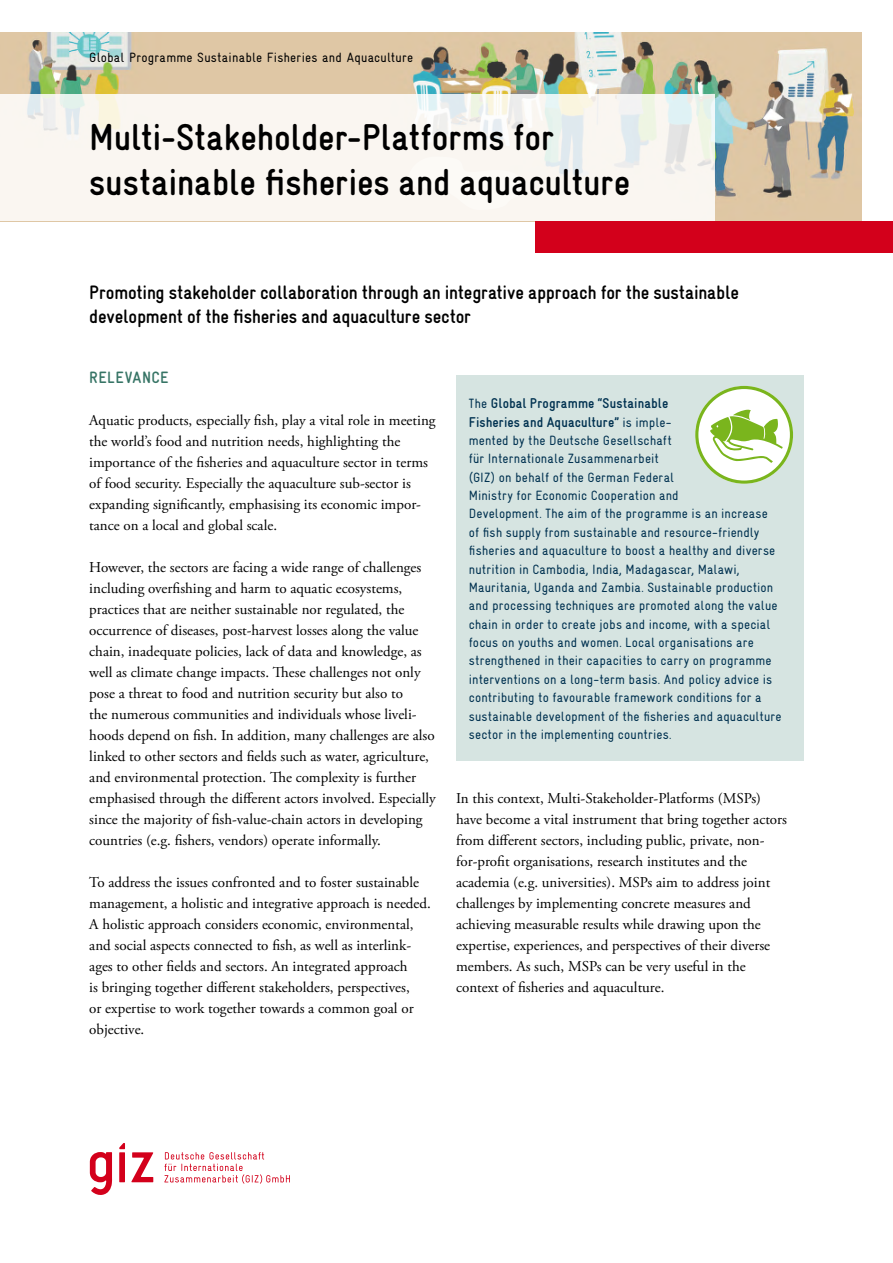
<style>
.page{position:relative;width:893px;height:1263px;background:#fff}
.page>*{position:absolute;margin:0;border:0;box-sizing:border-box;transform-origin:0 0}
.t1{font:700 condensed 37.5px/45px "Gravur";letter-spacing:-.005em;color:#000}
.t2{font:700 condensed 19.5px/24px "Gravur";letter-spacing:-.01em;color:#000}
.t3{font:700 condensed 16.5px "Gravur";letter-spacing:.035em;color:#367465}
.t4{font:15px/21px "Adobe Garamond Pro";color:#000}
.t5{font:700 condensed 14.25px/18.3px "Gravur";letter-spacing:.01em;color:#003150}
.t6{font:condensed 13.5px/18.3px "Gravur";letter-spacing:.01em;color:#003150}
.t7{font:condensed 13.5px "Gravur";letter-spacing:.02em;color:#000}
.s1{font-weight:400;font-size:13.5px}
</style>
<div class="page">
<img style="left:0;top:32px;width:861px;height:189px">
<div style="left:535px;top:221px;width:358px;height:32px;background:#d3001b"></div>
<svg style="left:90px;top:1152px;width:22px;height:43px"></svg>
<svg style="left:131px;top:1152px;width:22px;height:30px"></svg>
<svg style="left:119px;top:1143px;width:6px;height:39px"></svg>
<svg style="left:164px;top:1152px;width:126px;height:32px"></svg>
<svg style="left:0;top:95px;width:714px;height:126px;fill:#faf6f1"></svg>
<div style="left:456px;top:375px;width:348px;height:386px;background:#d6e4e1"></div>
<svg style="left:695px;top:386px;width:98px;height:98px"></svg>
<p class="t7" style="left:89px;top:49px;width:326px">Global Programme Sustainable Fisheries and Aquaculture</p>
<h1 class="t1" style="left:89px;top:115px;width:543px">Multi-Stakeholder-Platforms for sustainable fisheries and aquaculture</h1>
<h2 class="t2" style="left:89px;top:281px;width:651px">Promoting stakeholder collaboration through an integrative approach for the sustainable development of the fisheries and aquaculture sector</h2>
<p class="t3" style="left:89px;top:368px;width:81px">RELEVANCE</p>
<p class="t4" style="left:89px;top:410px;width:348px">Aquatic products, especially fish, play a vital role in meeting the world’s food and nutrition needs, highlighting the importance of the fisheries and aquaculture sector in terms of food security. Especially the aquaculture sub-sector is expanding significantly, emphasising its economic impor&shy;tance on a local and global scale.</p>
<p class="t4" style="left:89px;top:557px;width:348px">However, the sectors are facing a wide range of challenges including overfishing and harm to aquatic ecosystems, practices that are neither sustainable nor regulated, the occurrence of diseases, post-harvest losses along the value chain, inadequate policies, lack of data and knowledge, as well as climate change impacts. These challenges not only pose a threat to food and nutrition security but also to<br>the numerous communities and individuals whose liveli&shy;hoods depend on fish. In addition, many challenges are also linked to other sectors and fields such as water, agriculture, and environmental protection. The complexity is further emphasised through the different actors involved. Especially since the majority of fish-value-chain actors in developing countries (e.g. fishers, vendors) operate informally.</p>
<p class="t4" style="left:89px;top:872px;width:343px">To address the issues confronted and to foster sustainable management, a holistic and integrative approach is needed.<br>A holistic approach considers economic, environmental, and social aspects connected to fish, as well as interlink&shy;ages to other fields and sectors. An integrated approach<br>is bringing together different stakeholders, perspectives,<br>or expertise to work together towards a common goal or objective.</p>
<p class="t5" style="left:469px;top:394px;width:204px"><span class="s1">The</span> Global Programme “Sustainable<br>Fisheries and Aquaculture” <span class="s1">is imple-</span></p>
<p class="t6" style="left:469px;top:431px;width:314px">mented by the Deutsche Gesellschaft<br>für Internationale Zusammenarbeit<br>(GIZ) on behalf of the German Federal<br>Ministry for Economic Cooperation and<br>Development. The aim of the programme is an increase<br>of fish supply from sustainable and resource-friendly fisheries and aquaculture to boost a healthy and diverse nutrition in Cambodia, India, Madagascar, Malawi, Mauritania, Uganda and Zambia. Sustainable production and processing techniques are promoted along the value chain in order to create jobs and income, with a special focus on youths and women. Local organisations are strengthened in their capacities to carry on programme interventions on a long-term basis. And policy advice is contributing to favourable framework conditions for a sustainable development of the fisheries and aquaculture sector in the implementing countries.</p>
<p class="t4" style="left:456px;top:788px;width:332px">In this context, Multi-Stakeholder-Platforms (MSPs) have become a vital instrument that bring together actors from different sectors, including public, private, non&shy;for-profit organisations, research institutes and the academia (e.g. universities). MSPs aim to address joint challenges by implementing concrete measures and achieving measurable results while drawing upon the expertise, experiences, and perspectives of their diverse members. As such, MSPs can be very useful in the context of fisheries and aquaculture.</p>
</div>
